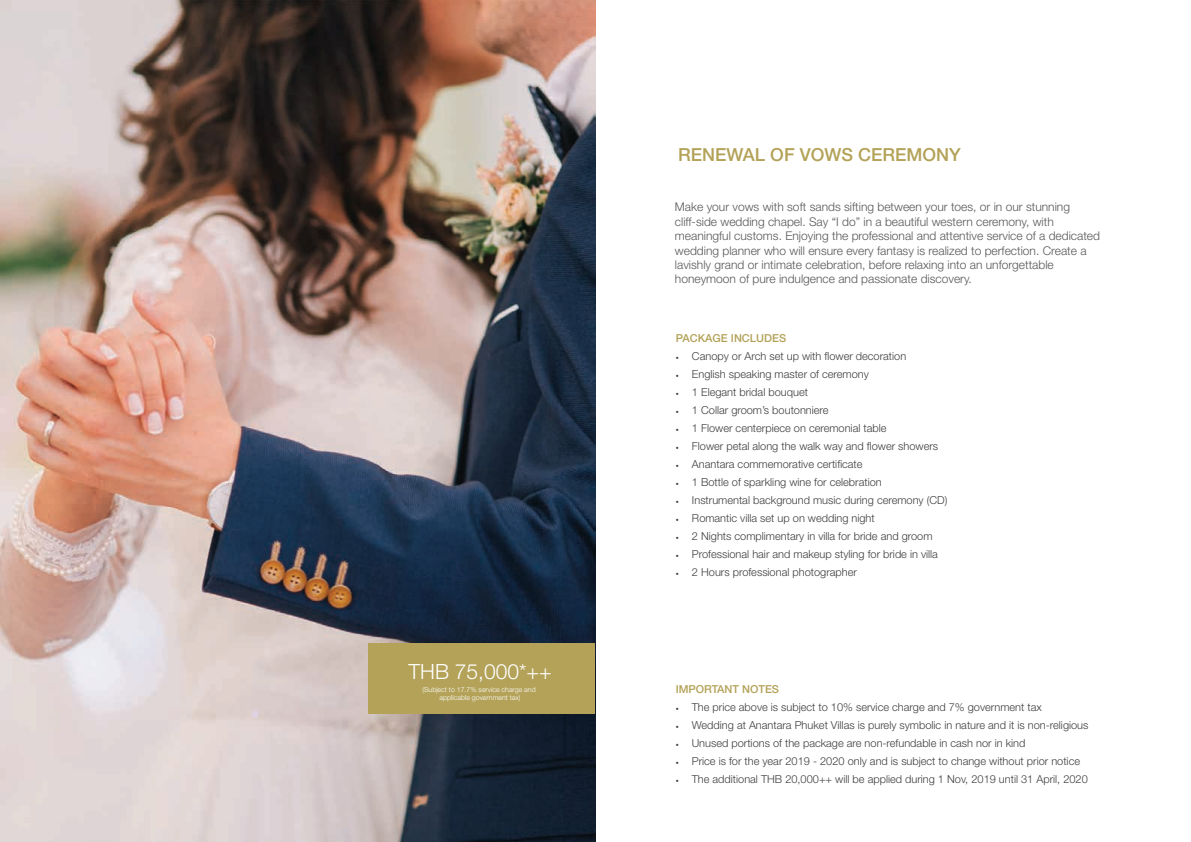
<style>
.page{position:relative;width:1191px;height:842px;background:#fff}
.page>*{position:absolute;margin:0;border:0;box-sizing:border-box;transform-origin:0 0}
.t1{font:300 21px "Helvetica Neue LT Pro";color:#fff}
.t2{font:500 18px "Helvetica Neue LT Pro";color:#b3a258}
.t3{font:300 12px/14.4px "Helvetica Neue LT Pro";color:#57585a}
.t4{font:300 11px "Helvetica Neue LT Pro";color:#3e3e3f}
.t5{font:500 11px "Helvetica Neue LT Pro";color:#b3a258}
.t6{font:300 7px/8.4px "Helvetica Neue LT Pro";color:#fff;text-align:center}
.s1{font-size:6px}
</style>
<div class="page">
<img style="left:0;top:0;width:595px;height:842px">
<div style="left:368px;top:643px;width:227px;height:70px;background:#b3a258"></div>
<h1 class="t1" style="left:408px;top:659px;width:145px">THB 75,000*++</h1>
<p class="t6" style="left:422px;top:685px;width:115px">(Subject to 17.7% service charge and applicable government tax)</p>
<h2 class="t2" style="left:678px;top:144px;width:284px">RENEWAL OF VOWS CEREMONY</h2>
<p class="t3" style="left:675px;top:200px;width:426px">Make your vows with soft sands sifting between your toes, or in our stunning cliff-side wedding chapel. Say “I do” in a beautiful western ceremony, with meaningful customs. Enjoying the professional and attentive service of a dedicated wedding planner who will ensure every fantasy is realized to perfection. Create a lavishly grand or intimate celebration, before relaxing into an unforgettable honeymoon of pure indulgence and passionate discovery.</p>
<p class="t5" style="left:676px;top:331px;width:112px">PACKAGE INCLUDES</p>
<p class="t4" style="left:676px;top:349px;width:232px"><span class="s1">•</span> Canopy or Arch set up with flower decoration</p>
<p class="t4" style="left:676px;top:367px;width:194px"><span class="s1">•</span> English speaking master of ceremony</p>
<p class="t4" style="left:676px;top:385px;width:134px"><span class="s1">•</span> 1 Elegant bridal bouquet</p>
<p class="t4" style="left:676px;top:403px;width:154px"><span class="s1">•</span> 1 Collar groom’s boutonniere</p>
<p class="t4" style="left:676px;top:421px;width:212px"><span class="s1">•</span> 1 Flower centerpiece on ceremonial table</p>
<p class="t4" style="left:676px;top:439px;width:264px"><span class="s1">•</span> Flower petal along the walk way and flower showers</p>
<p class="t4" style="left:676px;top:457px;width:188px"><span class="s1">•</span> Anantara commemorative certificate</p>
<p class="t4" style="left:676px;top:475px;width:207px"><span class="s1">•</span> 1 Bottle of sparkling wine for celebration</p>
<p class="t4" style="left:676px;top:493px;width:273px"><span class="s1">•</span> Instrumental background music during ceremony (CD)</p>
<p class="t4" style="left:676px;top:511px;width:200px"><span class="s1">•</span> Romantic villa set up on wedding night</p>
<p class="t4" style="left:676px;top:529px;width:258px"><span class="s1">•</span> 2 Nights complimentary in villa for bride and groom</p>
<p class="t4" style="left:676px;top:547px;width:263px"><span class="s1">•</span> Professional hair and makeup styling for bride in villa</p>
<p class="t4" style="left:676px;top:565px;width:182px"><span class="s1">•</span> 2 Hours professional photographer</p>
<p class="t5" style="left:675px;top:682px;width:105px">IMPORTANT NOTES</p>
<p class="t4" style="left:675px;top:700px;width:367px"><span class="s1">•</span> The price above is subject to 10% service charge and 7% government tax</p>
<p class="t4" style="left:675px;top:718px;width:414px"><span class="s1">•</span> Wedding at Anantara Phuket Villas is purely symbolic in nature and it is non-religious</p>
<p class="t4" style="left:675px;top:736px;width:351px"><span class="s1">•</span> Unused portions of the package are non-refundable in cash nor in kind</p>
<p class="t4" style="left:675px;top:754px;width:406px"><span class="s1">•</span> Price is for the year 2019 - 2020 only and is subject to change without prior notice</p>
<p class="t4" style="left:675px;top:772px;width:414px"><span class="s1">•</span> The additional THB 20,000++ will be applied during 1 Nov, 2019 until 31 April, 2020</p>
</div>
